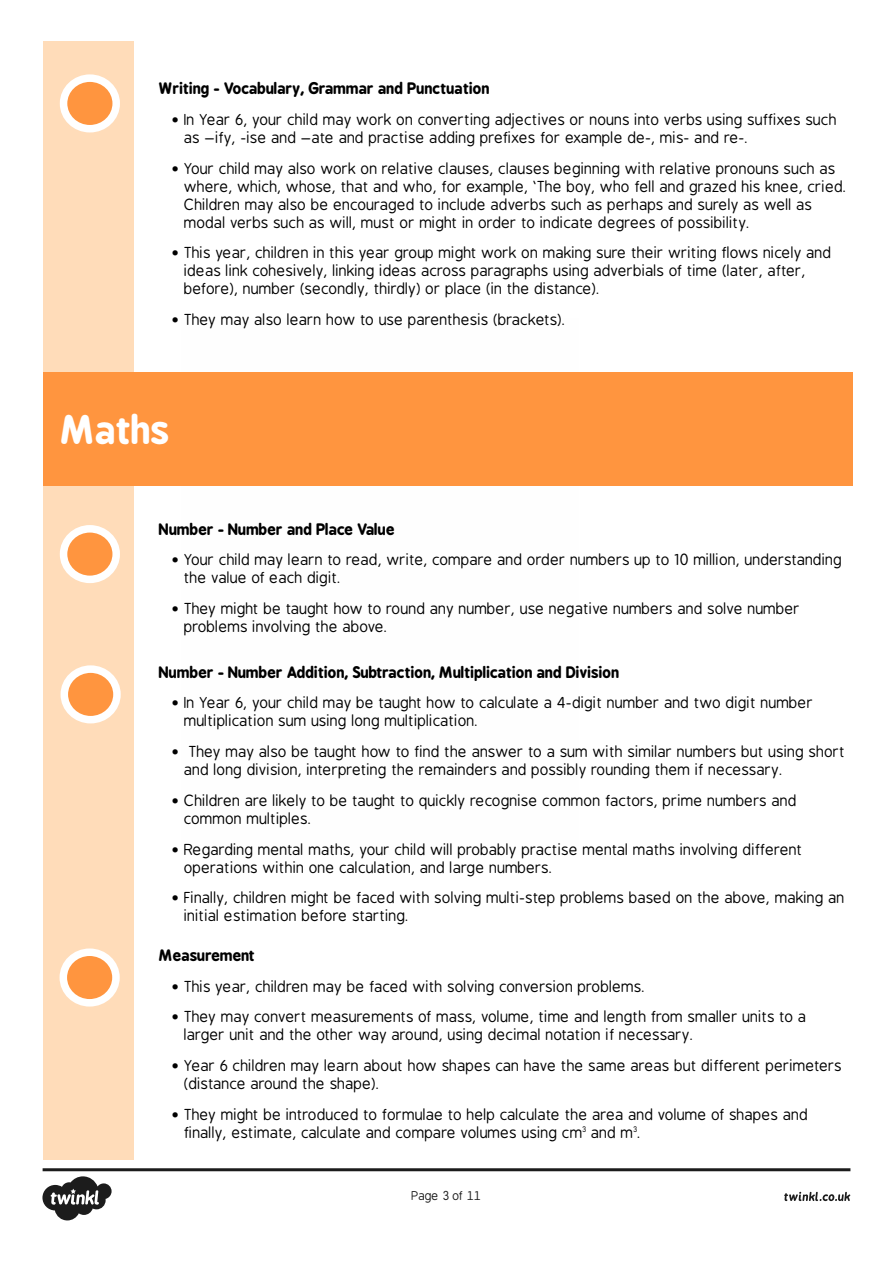
<style>
.page{position:relative;width:893px;height:1263px;background:#fff}
.page>*{position:absolute;margin:0;border:0;box-sizing:border-box;transform-origin:0 0}
.t1{font:700 37.5px "B Preplay";color:#fff}
.t2{font:15px/18px "B Preplay";color:#000}
.t3{font:700 15px "B Preplay";color:#000}
.t4{font:12px "B Preplay";letter-spacing:-.025em;color:#1c1c1c}
</style>
<div class="page">
<div style="left:181px;top:319px;width:398px;height:536px;background:#fbfbfb"></div>
<svg style="left:42px;top:1168px;width:808px;height:52px"></svg>
<div style="left:43px;top:42px;width:91px;height:1118px;background:#ffdcb9"></div>
<div style="left:64px;top:78px;width:52px;height:51px;background:#ff953f;border-radius:50%"></div>
<div style="left:60px;top:74px;width:60px;height:58px;border:8px solid #fff;border-radius:50%"></div>
<div style="left:64px;top:529px;width:52px;height:50px;background:#ff953f;border-radius:50%"></div>
<div style="left:60px;top:525px;width:60px;height:58px;border:8px solid #fff;border-radius:50%"></div>
<div style="left:64px;top:669px;width:53px;height:51px;background:#ff953f;border-radius:50%"></div>
<div style="left:61px;top:665px;width:60px;height:58px;border:8px solid #fff;border-radius:50%"></div>
<div style="left:63px;top:952px;width:53px;height:51px;background:#ff953f;border-radius:50%"></div>
<div style="left:60px;top:948px;width:60px;height:58px;border:8px solid #fff;border-radius:50%"></div>
<div style="left:43px;top:372px;width:810px;height:114px;background:#ff953f"></div>
<p class="t3" style="left:159px;top:79px;width:332px">Writing - Vocabulary, Grammar and Punctuation</p>
<p class="t2" style="left:184px;top:111px;width:654px;text-indent:-13px">• In Year 6, your child may work on converting adjectives or nouns into verbs using suffixes such as –ify, -ise and –ate and practise adding prefixes for example de-, mis- and re-.</p>
<p class="t2" style="left:184px;top:160px;width:664px;text-indent:-13px">• Your child may also work on relative clauses, clauses beginning with relative pronouns such as where, which, whose, that and who, for example, ‘The boy, who fell and grazed his knee, cried.<br>Children may also be encouraged to include adverbs such as perhaps and surely as well as modal verbs such as will, must or might in order to indicate degrees of possibility.</p>
<p class="t2" style="left:184px;top:245px;width:649px;text-indent:-13px">• This year, children in this year group might work on making sure their writing flows nicely and ideas link cohesively, linking ideas across paragraphs using adverbials of time (later, after, before), number (secondly, thirdly) or place (in the distance).</p>
<p class="t2" style="left:172px;top:311px;width:396px">• They may also learn how to use parenthesis (brackets).</p>
<h1 class="t1" style="left:61px;top:407px;width:110px">Maths</h1>
<p class="t3" style="left:159px;top:520px;width:237px">Number - Number and Place Value</p>
<p class="t2" style="left:184px;top:551px;width:659px;text-indent:-13px">• Your child may learn to read, write, compare and order numbers up to 10 million, understanding the value of each digit.</p>
<p class="t2" style="left:184px;top:600px;width:618px;text-indent:-13px">• They might be taught how to round any number, use negative numbers and solve number problems involving the above.</p>
<p class="t3" style="left:159px;top:663px;width:462px">Number - Number Addition, Subtraction, Multiplication and Division</p>
<p class="t2" style="left:184px;top:694px;width:631px;text-indent:-13px">• In Year 6, your child may be taught how to calculate a 4-digit number and two digit number multiplication sum using long multiplication.</p>
<p class="t2" style="left:184px;top:743px;width:663px;text-indent:-13px">• They may also be taught how to find the answer to a sum with similar numbers but using short and long division, interpreting the remainders and possibly rounding them if necessary.</p>
<p class="t2" style="left:184px;top:792px;width:614px;text-indent:-13px">• Children are likely to be taught to quickly recognise common factors, prime numbers and common multiples.</p>
<p class="t2" style="left:184px;top:841px;width:620px;text-indent:-13px">• Regarding mental maths, your child will probably practise mental maths involving different operations within one calculation, and large numbers.</p>
<p class="t2" style="left:184px;top:889px;width:662px;text-indent:-13px">• Finally, children might be faced with solving multi-step problems based on the above, making an initial estimation before starting.</p>
<p class="t3" style="left:159px;top:946px;width:97px">Measurement</p>
<p class="t2" style="left:172px;top:977px;width:475px">• This year, children may be faced with solving conversion problems.</p>
<p class="t2" style="left:184px;top:1008px;width:624px;text-indent:-13px">• They may convert measurements of mass, volume, time and length from smaller units to a larger unit and the other way around, using decimal notation if necessary.</p>
<p class="t2" style="left:184px;top:1057px;width:659px;text-indent:-13px">• Year 6 children may learn about how shapes can have the same areas but different perimeters (distance around the shape).</p>
<p class="t2" style="left:184px;top:1106px;width:625px;text-indent:-13px">• They might be introduced to formulae to help calculate the area and volume of shapes and finally, estimate, calculate and compare volumes using cm<sup>3</sup> and m<sup>3</sup>.</p>
<p class="t4" style="left:412px;top:1189px;width:71px">Page 3 of 11</p>
</div>
